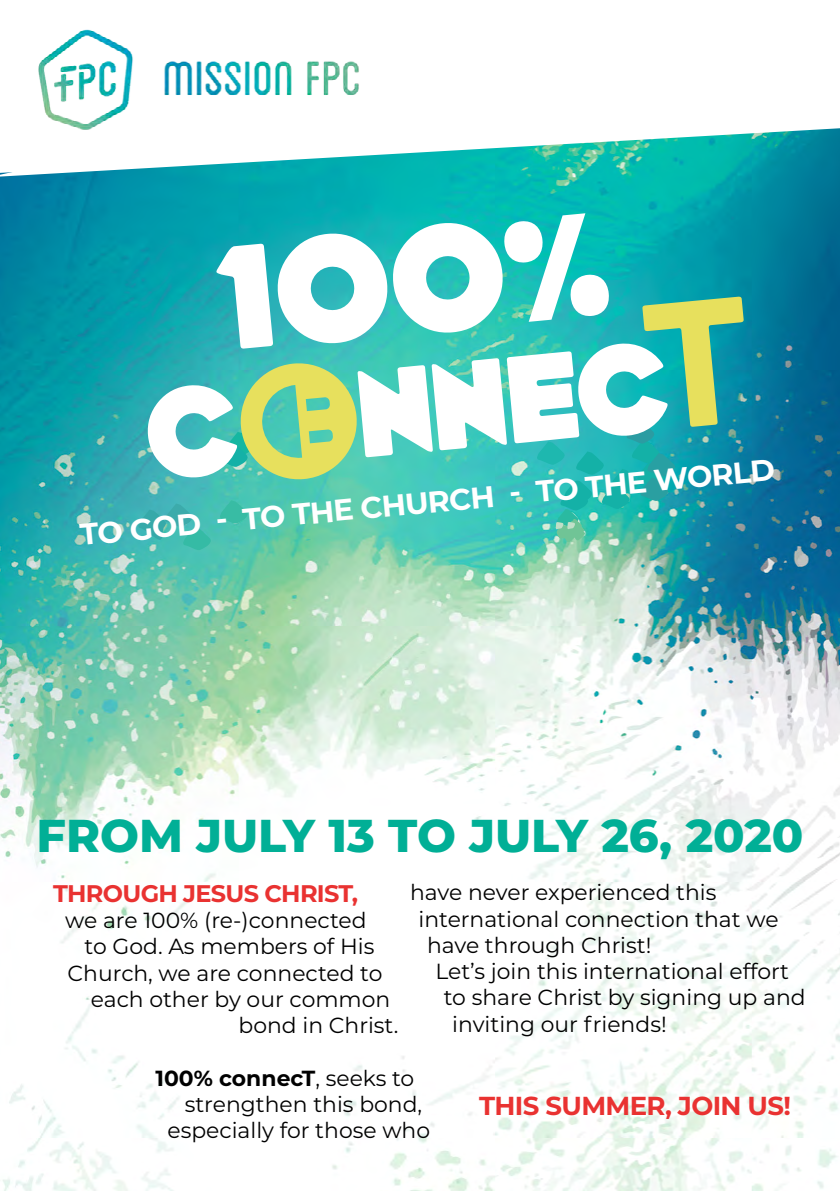
<style>
.page{position:relative;width:840px;height:1191px;background:#fff}
.page>*{position:absolute;margin:0;border:0;box-sizing:border-box;transform-origin:0 0}
.t1{font:800 46px "Montserrat";color:#01af96}
.t2{font:700 30px "Montserrat";color:#fff}
.t3{font:700 26px "Montserrat";letter-spacing:-.025em;color:#e93231}
.t4{font:700 24px "Montserrat";letter-spacing:-.03em;color:#e93231}
.t5{font:21.8px "Montserrat";color:#000}
.t6{font:700 21.8px "Montserrat";color:#000}
.s1{font-weight:400}
</style>
<div class="page">
<img style="left:0;top:177px;width:839px;height:1014px">
<svg style="left:136px;top:213px;width:607px;height:338px"></svg>
<svg style="left:151px;top:830px;width:36px;height:20px"></svg>
<svg style="left:0;top:29px;width:839px;height:148px"></svg>
<h2 class="t2" style="left:78px;top:511px;width:699px;rotate:-5deg">TO GOD - TO THE CHURCH - TO THE WORLD</h2>
<h1 class="t1" style="left:36px;top:801px;width:768px">FROM JULY 13 TO JULY 26, 2020</h1>
<p class="t5" style="left:410px;top:877px;width:308px">have never experienced this</p>
<p class="t5" style="left:418px;top:904px;width:361px">international connection that we</p>
<p class="t5" style="left:427px;top:930px;width:226px">have through Christ!</p>
<p class="t5" style="left:435px;top:956px;width:355px">Let’s join this international effort</p>
<p class="t5" style="left:443px;top:982px;width:363px">to share Christ by signing up and</p>
<p class="t5" style="left:452px;top:1008px;width:216px">inviting our friends!</p>
<p class="t4" style="left:53px;top:876px;width:306px">THROUGH JESUS CHRIST,</p>
<p class="t5" style="left:65px;top:905px;width:302px">we are 100% (re-)connected</p>
<p class="t5" style="left:85px;top:931px;width:291px">to God. As members of His</p>
<p class="t5" style="left:68px;top:958px;width:316px">Church, we are connected to</p>
<p class="t5" style="left:91px;top:984px;width:301px">each other by our common</p>
<p class="t5" style="left:238px;top:1010px;width:161px">bond in Christ.</p>
<p class="t6" style="left:155px;top:1062px;width:260px">100% connecT<span class="s1">, seeks to</span></p>
<p class="t5" style="left:185px;top:1089px;width:239px">strengthen this bond,</p>
<p class="t5" style="left:167px;top:1115px;width:264px">especially for those who</p>
<p class="t3" style="left:479px;top:1087px;width:313px">THIS SUMMER, JOIN US!</p>
</div>
